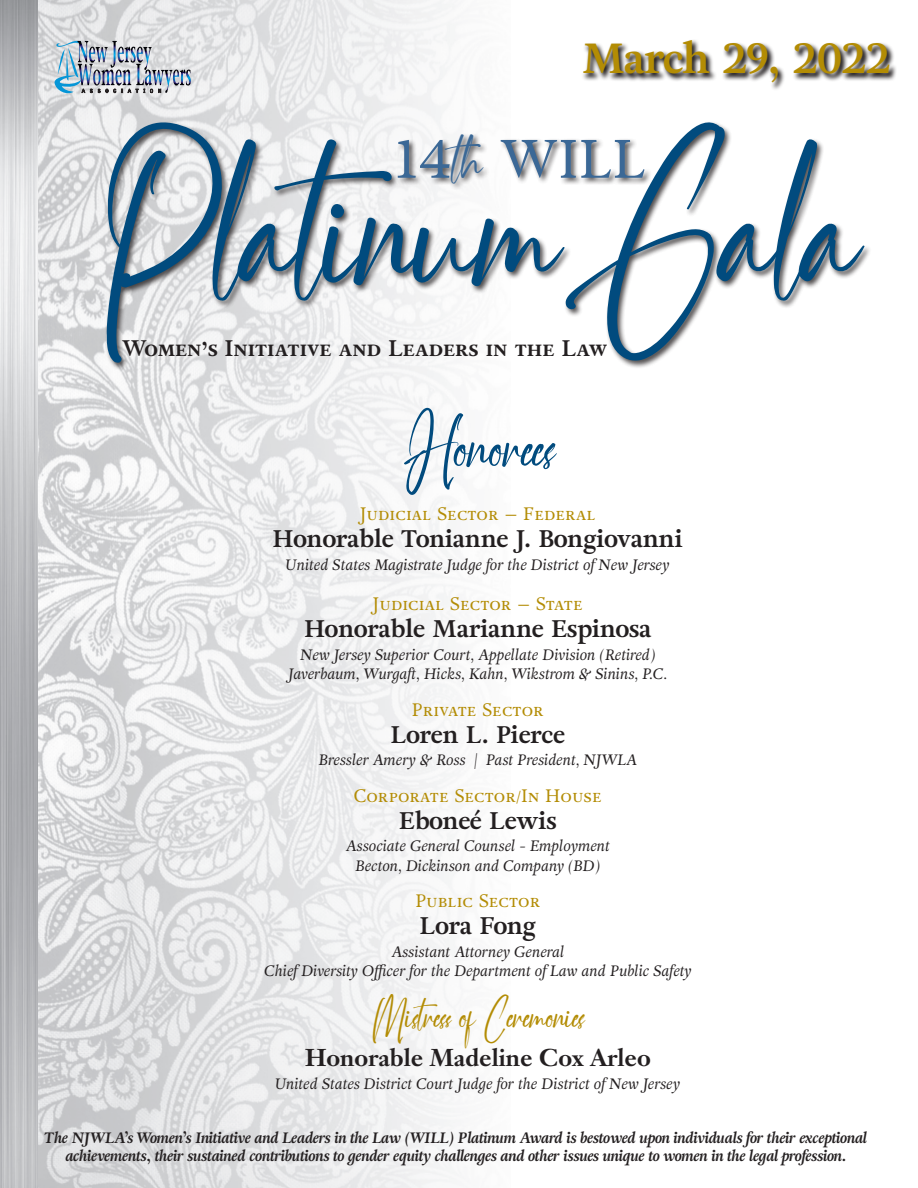
<style>
.page{position:relative;width:918px;height:1188px;background:#fff}
.page>*{position:absolute;margin:0;border:0;box-sizing:border-box;transform-origin:0 0}
.t1{font:147px "Handselled Demo";color:#014b7e}
.t2{font:54px "Adriane Text";color:#3b6896}
.t3{font:54px "Handselled Demo";color:#014b7e}
.t4{font:700 42px "Adriane Text";letter-spacing:-.02em;color:#b38c04}
.t5{font:30px "Handselled Demo";color:#b38c04}
.t6{font:700 24px "Adriane Text";color:#231f20}
.t7{font:700 24px "Janson Text";color:#231f20}
.t8{font:700 22.5px "Adriane Text";color:#231f20}
.t9{font:18px "Adriane Text";color:#b38c04}
.t10{font:italic 15px/19.5px "Adriane Text";color:#231f20;text-align:center}
.t11{font:italic 700 15px/18px "Adriane Text";letter-spacing:-.02em;color:#231f20;text-align:center}
.s1{font-family:"Handselled Demo";font-size:45px}
</style>
<div class="page">
<img style="left:38px;top:0;width:420px;height:1188px">
<img style="left:0;top:0;width:38px;height:1188px">
<div style="left:104px;top:121px;width:768px;height:250px;background:#231f20;opacity:.79"></div>
<img style="left:54px;top:40px;width:137px;height:56px">
<svg style="left:583px;top:40px;width:313px;height:50px"></svg>
<h3 class="t4" style="left:582px;top:32px;width:310px">March 29, 2022</h3>
<h1 class="t1" style="left:99px;top:146px;width:761px">PlatinumGala</h1>
<h2 class="t2" style="left:395px;top:125px;width:253px">14<span class="s1">th</span> WILL</h2>
<h3 class="t8" style="left:122px;top:334px;width:487px">Women’s Initiative and Leaders in the Law</h3>
<h2 class="t3" style="left:401px;top:416px;width:155px">Honorees</h2>
<p class="t9" style="left:360px;top:503px;width:237px">Judicial Sector – Federal</p>
<h3 class="t6" style="left:273px;top:524px;width:411px">Honorable Tonianne J. Bongiovanni</h3>
<p class="t10" style="left:286px;top:555px;width:385px">United States Magistrate Judge for the District of New Jersey</p>
<p class="t9" style="left:373px;top:593px;width:211px">Judicial Sector – State</p>
<h3 class="t6" style="left:304px;top:614px;width:349px">Honorable Marianne Espinosa</h3>
<p class="t10" style="left:289px;top:645px;width:380px">New Jersey Superior Court, Appellate Division (Retired)<br>Javerbaum, Wurgaft, Hicks, Kahn, Wikstrom &amp; Sinins, P.C.</p>
<p class="t9" style="left:412px;top:698px;width:133px">Private Sector</p>
<h3 class="t6" style="left:391px;top:719px;width:175px">Loren L. Pierce</h3>
<p class="t10" style="left:319px;top:751px;width:319px">Bressler Amery &amp; Ross | Past President, NJWLA</p>
<p class="t9" style="left:354px;top:784px;width:250px">Corporate Sector/In House</p>
<h3 class="t6" style="left:399px;top:805px;width:159px">Eboneé Lewis</h3>
<p class="t10" style="left:346px;top:837px;width:266px">Associate General Counsel - Employment<br>Becton, Dickinson and Company (BD)</p>
<p class="t9" style="left:415px;top:890px;width:127px">Public Sector</p>
<h3 class="t6" style="left:420px;top:911px;width:118px">Lora Fong</h3>
<p class="t10" style="left:264px;top:942px;width:429px">Assistant Attorney General<br>Chief Diversity Officer for the Department of Law and Public Safety</p>
<h3 class="t5" style="left:372px;top:999px;width:214px">Mistress of Ceremonies</h3>
<h3 class="t7" style="left:305px;top:1042px;width:347px">Honorable Madeline Cox Arleo</h3>
<p class="t10" style="left:276px;top:1074px;width:406px">United States District Court Judge for the District of New Jersey</p>
<p class="t11" style="left:45px;top:1129px;width:824px">The NJWLA’s Women’s Initiative and Leaders in the Law (WILL) Platinum Award is bestowed upon individuals for their exceptional achievements, their sustained contributions to gender equity challenges and other issues unique to women in the legal profession.</p>
</div>
